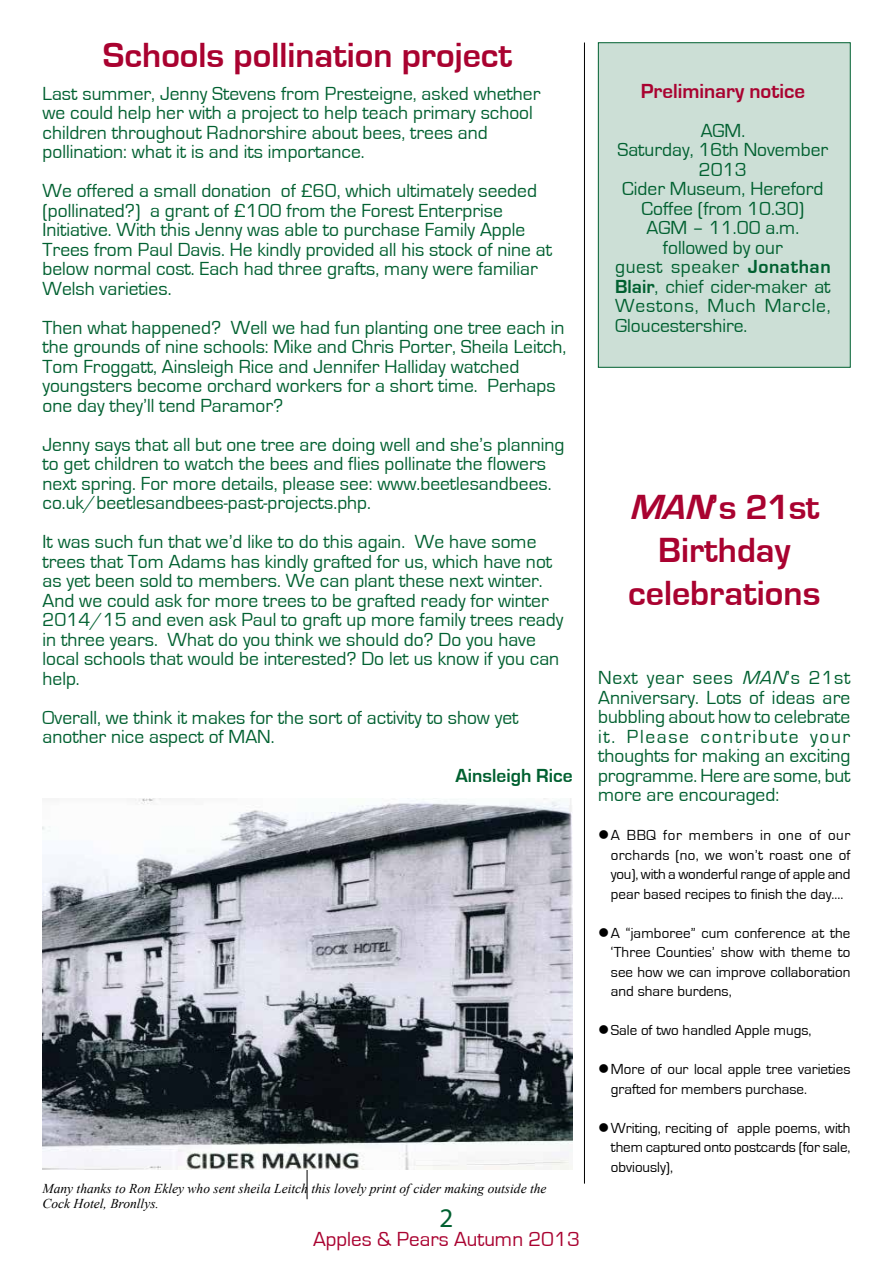
<style>
.page{position:relative;width:893px;height:1263px;background:#fff}
.page>*{position:absolute;margin:0;border:0;box-sizing:border-box;transform-origin:0 0}
.t1{font:700 36px/43.2px "Eurostile";color:#a90230;text-align:center}
.t2{font:27px "Myriad Pro";color:#006030}
.t3{font:21px "Eurostile";color:#a90230}
.t4{font:700 21px "Eurostile";color:#a90230}
.t5{font:19.5px/19.5px "Eurostile";color:#006030}
.t6{font:19.5px "Eurostile";letter-spacing:.03em;color:#006030}
.t7{font:19.5px "Eurostile";letter-spacing:.04em;color:#006030}
.t8{font:700 19.5px "Eurostile";color:#006030}
.t9{font:15px/19.5px "Eurostile";color:#000;text-align:justify}
.t10{font:italic 13.5px/15px "Times New Roman";color:#000}
.s1{font-weight:700}
.s2{font-style:italic}
</style>
<div class="page">
<hr style="left:584px;top:43px;width:1px;height:1140px;background:#000">
<hr style="left:307px;top:850px;width:1px;height:349px;background:#000">
<div style="left:598px;top:43px;width:252px;height:324px;background:#ccdfd6"></div>
<img style="left:43px;top:798px;width:530px;height:372px">
<h1 class="t1" style="left:103px;top:34px;width:411px">Schools pollination project</h1>
<p class="t5" style="left:43px;top:84px;width:499px">Last summer, Jenny Stevens from Presteigne, asked whether we could help her with a project to help teach primary school children throughout Radnorshire about bees, trees and pollination: what it is and its importance.</p>
<p class="t5" style="left:43px;top:182px;width:511px">We offered a small donation of £60, which ultimately seeded (pollinated?) a grant of £100 from the Forest Enterprise Initiative. With this Jenny was able to purchase Family Apple Trees from Paul Davis. He kindly provided all his stock of nine at below normal cost. Each had three grafts, many were familiar Welsh varieties.</p>
<p class="t5" style="left:43px;top:318px;width:525px">Then what happened? Well we had fun planting one tree each in the grounds of nine schools: Mike and Chris Porter, Sheila Leitch, Tom Froggatt, Ainsleigh Rice and Jennifer Halliday watched youngsters become orchard workers for a short time. Perhaps one day they’ll tend Paramor?</p>
<p class="t5" style="left:43px;top:435px;width:524px">Jenny says that all but one tree are doing well and she’s planning to get children to watch the bees and flies pollinate the flowers next spring. For more details, please see: www.beetlesandbees. co.uk/beetlesandbees-past-projects.php.</p>
<p class="t5" style="left:43px;top:533px;width:522px">It was such fun that we’d like to do this again. We have some trees that Tom Adams has kindly grafted for us, which have not as yet been sold to members. We can plant these next winter.<br>And we could ask for more trees to be grafted ready for winter 2014/15 and even ask Paul to graft up more family trees ready in three years. What do you think we should do? Do you have local schools that would be interested? Do let us know if you can help.</p>
<p class="t5" style="left:43px;top:708px;width:478px">Overall, we think it makes for the sort of activity to show yet another nice aspect of MAN.</p>
<p class="t8" style="left:456px;top:765px;width:119px">Ainsleigh Rice</p>
<p class="t10" style="left:43px;top:1181px;width:505px">Many thanks to Ron Ekley who sent sheila Leitch this lovely print of cider making outside the<br>Cock Hotel, Bronllys.</p>
<h2 class="t2" style="left:440px;top:1201px;width:15px">2</h2>
<p class="t3" style="left:313px;top:1228px;width:268px">Apples &amp; Pears Autumn 2013</p>
<p class="t4" style="left:641px;top:79px;width:166px">Preliminary notice</p>
<p class="t5" style="left:701px;top:121px;width:46px">AGM.</p>
<p class="t5" style="left:617px;top:140px;width:212px">Saturday, 16th November</p>
<p class="t5" style="left:699px;top:160px;width:49px">2013</p>
<p class="t5" style="left:622px;top:179px;width:203px">Cider Museum, Hereford</p>
<p class="t5" style="left:642px;top:199px;width:164px">Coffee (from 10.30)</p>
<p class="t5" style="left:647px;top:218px;width:154px">AGM – 11.00 a.m.</p>
<p class="t5" style="left:663px;top:238px;width:121px">followed by our</p>
<p class="t6" style="left:615px;top:256px;width:217px">guest speaker <span class="s1">Jonathan</span></p>
<p class="t5" style="left:615px;top:277px;width:217px"><span class="s1">Blair</span>, chief cider-maker at</p>
<p class="t7" style="left:615px;top:295px;width:217px">Westons, Much Marcle,</p>
<p class="t5" style="left:615px;top:316px;width:134px">Gloucestershire.</p>
<h1 class="t1" style="left:628px;top:486px;width:194px"><span class="s2">MAN</span>’s 21st<br>Birthday celebrations</h1>
<p class="t5" style="left:598px;top:668px;width:254px;text-align:justify">Next year sees <span class="s2">MAN</span>’s 21st Anniversary. Lots of ideas are bubbling about how to celebrate it. Please contribute your thoughts for making an exciting programme. Here are some, but more are encouraged:</p>
<p class="t9" style="left:611px;top:826px;width:241px;text-indent:-13px">●A BBQ for members in one of our orchards (no, we won’t roast one of you), with a wonderful range of apple and pear based recipes to finish the day….</p>
<p class="t9" style="left:611px;top:923px;width:241px;text-indent:-13px">●A “jamboree” cum conference at the ‘Three Counties’ show with theme to see how we can improve collaboration and share burdens,</p>
<p class="t9" style="left:598px;top:1021px;width:215px">●Sale of two handled Apple mugs,</p>
<p class="t9" style="left:611px;top:1060px;width:241px;text-indent:-13px">●More of our local apple tree varieties grafted for members purchase.</p>
<p class="t9" style="left:611px;top:1118px;width:241px;text-indent:-13px">●Writing, reciting of apple poems, with them captured onto postcards (for sale, obviously),</p>
</div>
